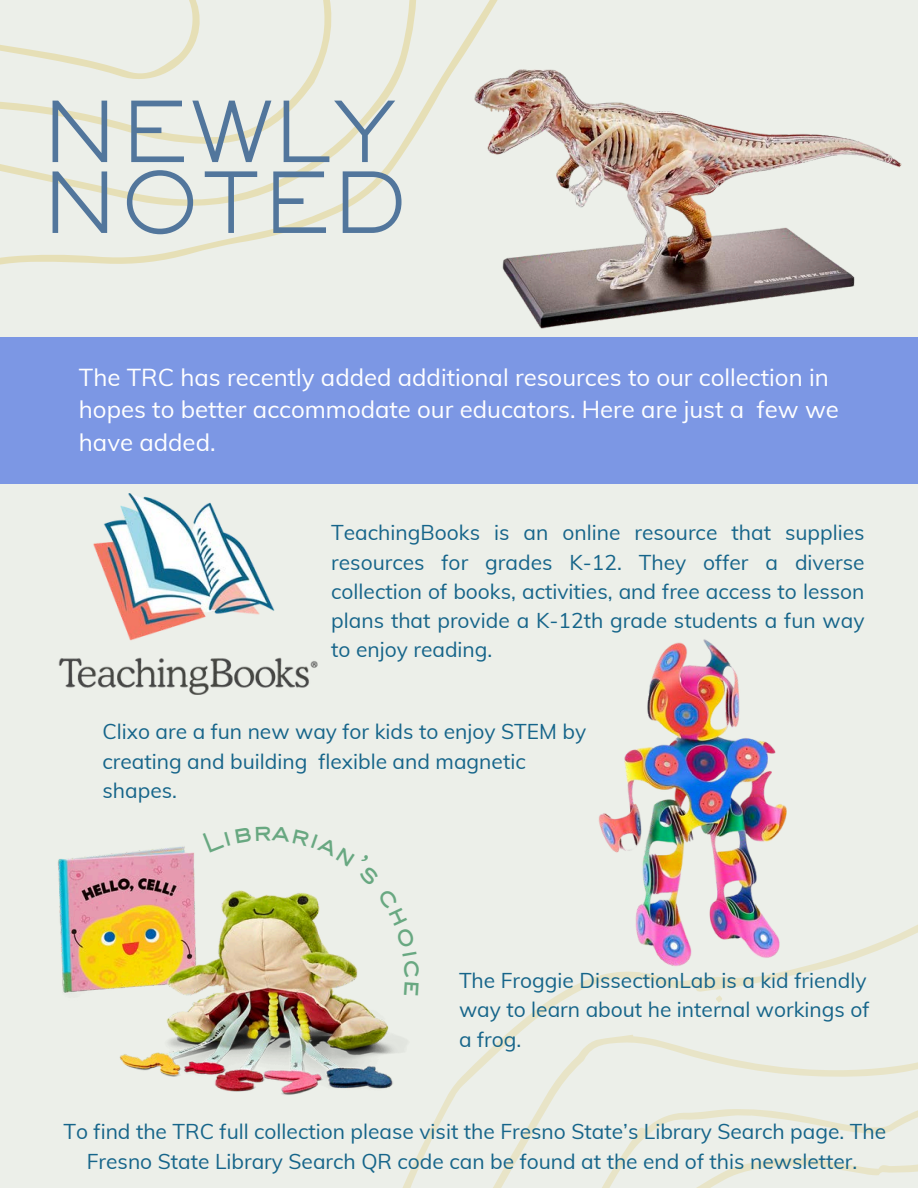
<style>
.page{position:relative;width:918px;height:1188px;background:#ecefe9}
.page>*{position:absolute;margin:0;border:0;box-sizing:border-box;transform-origin:0 0}
.t1{font:300 82.5px "Sackers Gothic Std";color:#52769c}
.t2{font:48.15px "Muli";color:#52769c}
.t3{font:24px/32.7px "Muli";color:#fff}
.t4{font:21px/29.2px "Muli";color:#16658a}
</style>
<div class="page">
<svg style="left:403px;top:925px;width:515px;height:263px"></svg>
<svg style="left:0;top:0;width:633px;height:338px"></svg>
<img style="left:58px;top:493px;width:260px;height:202px">
<img style="left:475px;top:70px;width:426px;height:258px">
<img style="left:594px;top:639px;width:207px;height:370px">
<img style="left:58px;top:846px;width:351px;height:275px">
<div style="left:0;top:338px;width:918px;height:146px;background:#7c97e4"></div>
<svg style="left:203px;top:846px;width:217px;height:150px"></svg>
<h2 class="t2" style="left:54px;top:75px;width:168px">NOTED</h2>
<h1 class="t1" style="left:39px;top:99px;width:359px">NEWLY</h1>
<h1 class="t1" style="left:39px;top:170px;width:371px">NOTED</h1>
<p class="t3" style="left:79px;top:360px;width:761px">The TRC has recently added additional resources to our collection in hopes to better accommodate our educators. Here are just a few we have added.</p>
<p class="t4" style="left:331px;top:518px;width:535px;text-align:justify">TeachingBooks is an online resource that supplies resources for grades K-12. They offer a diverse collection of books, activities, and free access to lesson plans that provide a K-12th grade students a fun way to enjoy reading.</p>
<p class="t4" style="left:103px;top:717px;width:485px">Clixo are a fun new way for kids to enjoy STEM by creating and building flexible and magnetic shapes.</p>
<p class="t4" style="left:459px;top:966px;width:412px">The Froggie DissectionLab is a kid friendly way to learn about he internal workings of a frog.</p>
<p class="t4" style="left:63px;top:1117px;width:824px;text-align:center">To find the TRC full collection please visit the Fresno State’s Library Search page. The<br>Fresno State Library Search QR code can be found at the end of this newsletter.</p>
</div>
